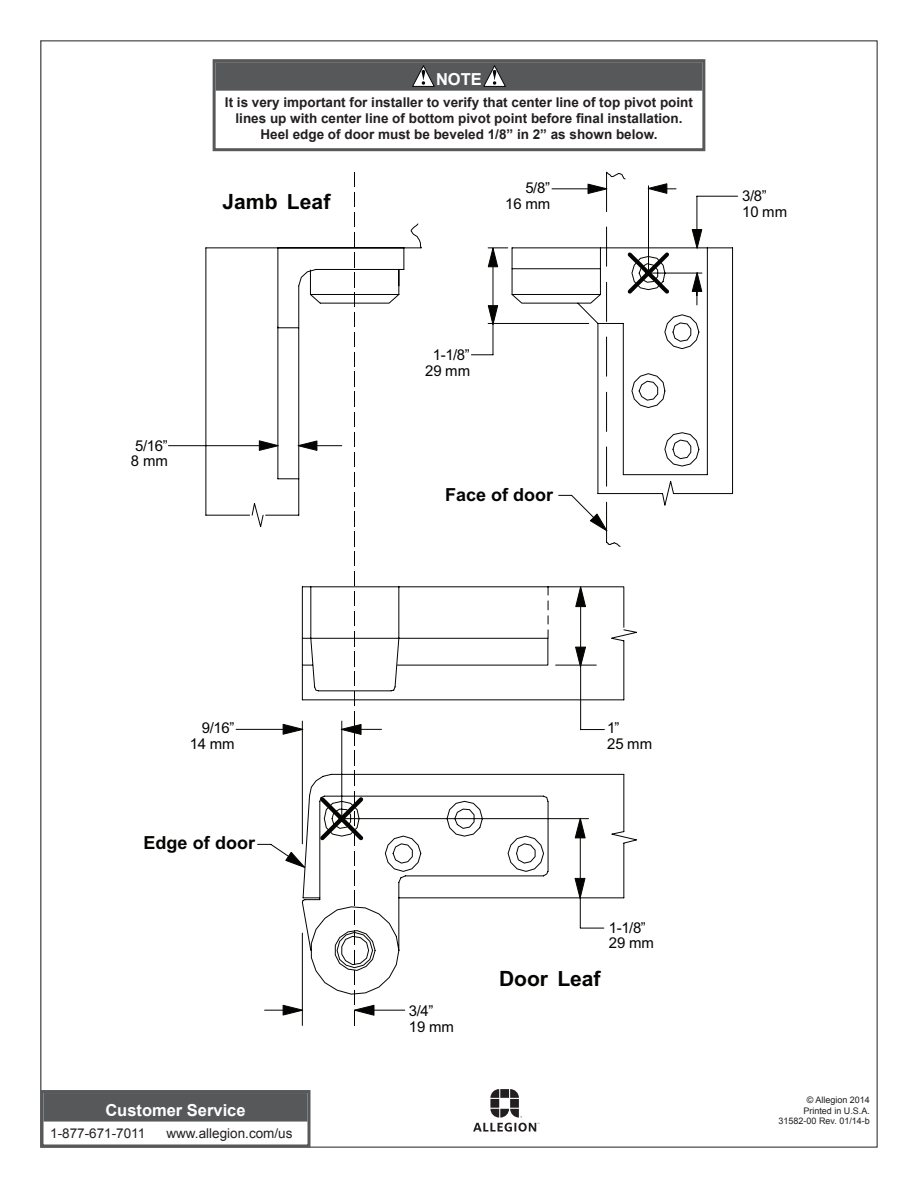
<style>
.page{position:relative;width:918px;height:1188px;background:#fff}
.page>*{position:absolute;margin:0;border:0;box-sizing:border-box;transform-origin:0 0}
.t1{font:700 21px "Arial";color:#040503}
.t2{font:700 18px "Arial";color:#040503}
.t3{font:700 16.5px "Arial";color:#fff}
.t4{font:15px/15.9px "Arial";color:#040503}
.t5{font:700 13.5px/16.2px "Arial";color:#231f20;text-align:center}
.t6{font:13.5px "Arial";color:#231f20}
.t7{font:9px/10.8px "Arial";color:#231f20;text-align:right}
</style>
<div class="page">
<svg style="left:473px;top:1089px;width:66px;height:43px"></svg>
<div style="left:216px;top:62px;width:486px;height:29px;background:#57585a"></div>
<svg style="left:412px;top:65px;width:23px;height:22px"></svg>
<svg style="left:483px;top:65px;width:23px;height:22px"></svg>
<div style="left:213px;top:59px;width:492px;height:92px;border:3px solid #57585a"></div>
<svg style="left:168px;top:172px;width:570px;height:375px"></svg>
<svg style="left:588px;top:184px;width:20px;height:10px"></svg>
<svg style="left:647px;top:184px;width:20px;height:10px"></svg>
<svg style="left:488px;top:305px;width:10px;height:20px"></svg>
<svg style="left:488px;top:247px;width:10px;height:20px"></svg>
<svg style="left:692px;top:229px;width:10px;height:20px"></svg>
<svg style="left:692px;top:272px;width:10px;height:20px"></svg>
<svg style="left:590px;top:514px;width:17px;height:17px"></svg>
<svg style="left:624px;top:249px;width:49px;height:48px"></svg>
<svg style="left:235px;top:586px;width:402px;height:440px"></svg>
<svg style="left:575px;top:878px;width:10px;height:21px"></svg>
<svg style="left:575px;top:818px;width:10px;height:20px"></svg>
<hr style="left:580px;top:595px;width:1px;height:135px;background:#040503">
<svg style="left:581px;top:729px;width:23px;height:1px"></svg>
<svg style="left:575px;top:647px;width:11px;height:20px"></svg>
<svg style="left:576px;top:586px;width:10px;height:21px"></svg>
<svg style="left:259px;top:172px;width:115px;height:853px"></svg>
<hr style="left:40px;top:40px;width:1px;height:1108px;background:#57585a">
<div style="left:44px;top:1093px;width:264px;height:29px;background:#57585a"></div>
<div style="left:40px;top:1090px;width:270px;height:58px;border:3px solid #57585a"></div>
<p class="t4" style="left:131px;top:438px;width:39px">5/16”<br>8 mm</p>
<p class="t3" style="left:436px;top:68px;width:13px">NOT</p>
<p class="t3" style="left:471px;top:68px;width:13px">E</p>
<p class="t5" style="left:225px;top:94px;width:470px">It is very important for installer to verify that center line of top pivot point lines up with center line of bottom pivot point before final installation.<br>Heel edge of door must be beveled 1/8” in 2” as shown below.</p>
<p class="t4" style="left:525px;top:180px;width:26px">5/8”</p>
<h1 class="t1" style="left:222px;top:188px;width:110px">Jamb Leaf</h1>
<p class="t4" style="left:505px;top:196px;width:47px">16 mm</p>
<p class="t4" style="left:742px;top:188px;width:47px">3/8”<br>10 mm</p>
<p class="t4" style="left:425px;top:347px;width:47px;text-align:center">1-1/8”<br>29 mm</p>
<h2 class="t2" style="left:445px;top:482px;width:110px">Face of door</h2>
<p class="t4" style="left:190px;top:720px;width:47px;text-align:right">9/16”<br>14 mm</p>
<h2 class="t2" style="left:144px;top:830px;width:113px">Edge of door</h2>
<p class="t3" style="left:105px;top:1099px;width:142px">Customer Service</p>
<p class="t6" style="left:50px;top:1124px;width:97px">1-877-671-7011</p>
<p class="t6" style="left:166px;top:1124px;width:128px">www.allegion.com/us</p>
<p class="t4" style="left:607px;top:720px;width:47px">1”<br>25 mm</p>
<p class="t4" style="left:409px;top:1003px;width:47px">3/4”<br>19 mm</p>
<p class="t4" style="left:609px;top:920px;width:47px">1-1/8”<br>29 mm</p>
<h1 class="t1" style="left:499px;top:965px;width:103px">Door Leaf</h1>
<p class="t7" style="left:779px;top:1094px;width:93px">© Allegion 2014<br>Printed in U.S.A.<br>31582-00 Rev. 01/14-b</p>
</div>
